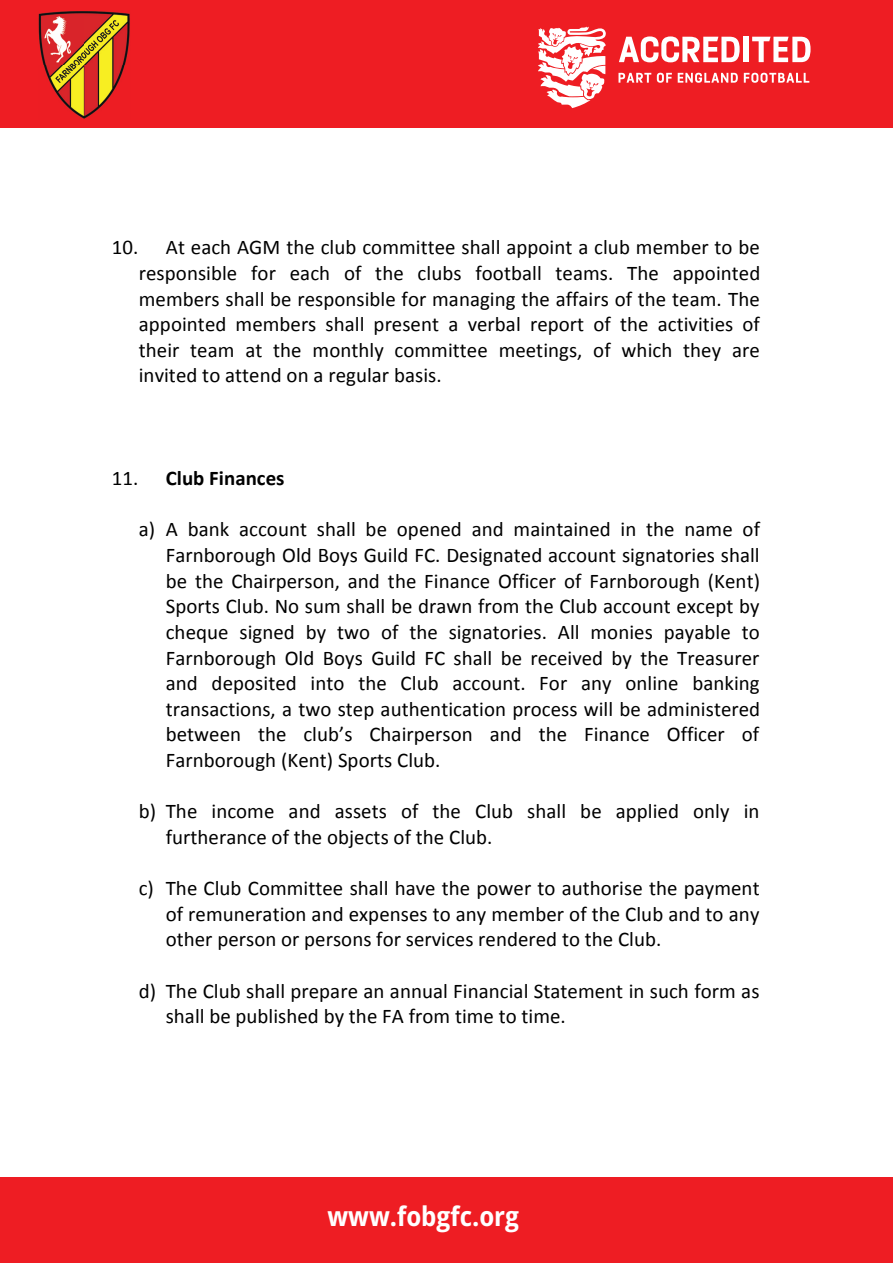
<style>
.page{position:relative;width:893px;height:1263px;background:#fff}
.page>*{position:absolute;margin:0;border:0;box-sizing:border-box;transform-origin:0 0}
.t1{font:700 semi-condensed 27px "Open Sans";color:#fff}
.t2{font:20.85px/25.7px "Calibri";letter-spacing:.005em;color:#000;text-align:justify}
.t3{font:700 20.85px "Calibri";color:#000}
.s1{font-weight:400}
</style>
<div class="page">
<div style="left:0;top:0;width:893px;height:128px;background:#ee1d23"></div>
<div style="left:0;top:1178px;width:893px;height:85px;background:#ee1d23"></div>
<img style="left:39px;top:11px;width:91px;height:108px">
<div style="left:743px;top:37px;width:5px;height:25px;background:#fff"></div>
<svg style="left:619px;top:36px;width:121px;height:26px"></svg>
<svg style="left:752px;top:37px;width:58px;height:25px"></svg>
<svg style="left:538px;top:27px;width:68px;height:81px"></svg>
<svg style="left:618px;top:73px;width:33px;height:10px"></svg>
<svg style="left:657px;top:73px;width:15px;height:10px"></svg>
<svg style="left:678px;top:73px;width:60px;height:10px"></svg>
<svg style="left:744px;top:73px;width:65px;height:10px"></svg>
<p class="t2" style="left:139px;top:234px;width:623px;text-indent:-27px">10. At each AGM the club committee shall appoint a club member to be responsible for each of the clubs football teams. The appointed members shall be responsible for managing the affairs of the team. The appointed members shall present a verbal report of the activities of their team at the monthly committee meetings, of which they are invited to attend on a regular basis.</p>
<p class="t3" style="left:112px;top:465px;width:174px"><span class="s1">11.</span> Club Finances</p>
<p class="t2" style="left:166px;top:517px;width:596px;text-indent:-27px">a) A bank account shall be opened and maintained in the name of Farnborough Old Boys Guild FC. Designated account signatories shall be the Chairperson, and the Finance Officer of Farnborough (Kent)<br>Sports Club. No sum shall be drawn from the Club account except by cheque signed by two of the signatories. All monies payable to Farnborough Old Boys Guild FC shall be received by the Treasurer and deposited into the Club account. For any online banking transactions, a two step authentication process will be administered between the club’s Chairperson and the Finance Officer of Farnborough (Kent) Sports Club.</p>
<p class="t2" style="left:166px;top:799px;width:595px;text-indent:-27px">b) The income and assets of the Club shall be applied only in furtherance of the objects of the Club.</p>
<p class="t2" style="left:166px;top:875px;width:595px;text-indent:-27px">c) The Club Committee shall have the power to authorise the payment of remuneration and expenses to any member of the Club and to any other person or persons for services rendered to the Club.</p>
<p class="t2" style="left:166px;top:978px;width:595px;text-indent:-27px">d) The Club shall prepare an annual Financial Statement in such form as shall be published by the FA from time to time.</p>
<p class="t1" style="left:327px;top:1197px;width:193px">www.fobgfc.org</p>
</div>
